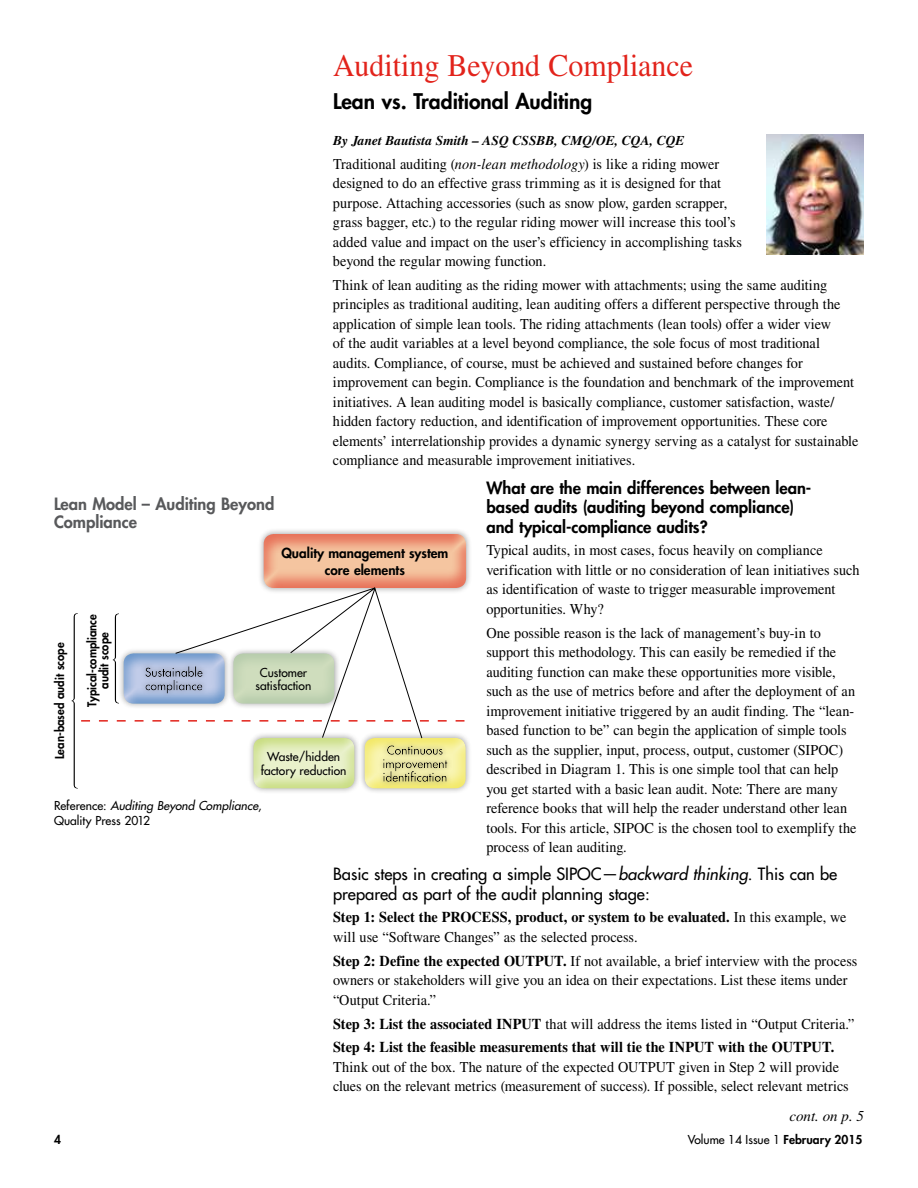
<style>
.page{position:relative;width:918px;height:1188px;background:#fff}
.page>*{position:absolute;margin:0;border:0;box-sizing:border-box;transform-origin:0 0}
.t1{font:31.5px "Times LT Std";color:#e2231b;scale:.95 1}
.t2{font:800 21px "Futura Std";color:#000}
.t3{font:800 16.5px/19.5px "Futura Std";color:#000}
.t4{font:500 16.5px/19.5px "Futura Std";color:#000}
.t5{font:800 16.5px/18px "Futura Std";color:#58595b}
.t6{font:15px/19.5px "Times LT Std";color:#000;scale:.95 1}
.t7{font:700 15px/23.9px "Times LT Std";color:#000;scale:.95 1}
.t8{font:italic 15px "Times LT Std";color:#000}
.t9{font:italic 700 13.5px "Times LT Std";color:#000}
.t10{font:800 13.5px/16.5px "Futura Std";color:#000;text-align:center}
.t11{font:500 12px/13.5px "Futura Std";color:#000;text-align:center}
.t12{font:800 12px/12px "Futura Std";color:#000;text-align:center;scale:.95 1}
.t13{font:800 12px "Futura Std";color:#000}
.s1{font-style:italic}
.s2{font-weight:700}
.s3{font-weight:400}
.s4{font-weight:800}
</style>
<div class="page">
<div style="left:359px;top:732px;width:113px;height:62px;background:#000;opacity:.35"></div>
<img style="left:766px;top:135px;width:98px;height:120px">
<div style="left:258px;top:528px;width:214px;height:66px;background:#000;opacity:.35"></div>
<div style="left:263px;top:534px;width:204px;height:55px;background:#e2231b;opacity:.5"></div>
<div style="left:247px;top:732px;width:113px;height:62px;background:#000;opacity:.35"></div>
<svg style="left:72px;top:586px;width:393px;height:203px"></svg>
<h1 class="t1" style="left:333px;top:47px;width:381px">Auditing Beyond Compliance</h1>
<h2 class="t2" style="left:333px;top:87px;width:261px">Lean vs. Traditional Auditing</h2>
<p class="t9" style="left:333px;top:132px;width:353px">By Janet Bautista Smith – ASQ CSSBB, CMQ/OE, CQA, CQE</p>
<p class="t6" style="left:333px;top:154px;width:432px">Traditional auditing (<span class="s1">non-lean methodology</span>) is like a riding mower designed to do an effective grass trimming as it is designed for that purpose. Attaching accessories (such as snow plow, garden scrapper, grass bagger, etc.) to the regular riding mower will increase this tool’s added value and impact on the user’s efficiency in accomplishing tasks beyond the regular mowing function.</p>
<p class="t6" style="left:333px;top:275px;width:555px">Think of lean auditing as the riding mower with attachments; using the same auditing principles as traditional auditing, lean auditing offers a different perspective through the application of simple lean tools. The riding attachments (lean tools) offer a wider view<br>of the audit variables at a level beyond compliance, the sole focus of most traditional audits. Compliance, of course, must be achieved and sustained before changes for improvement can begin. Compliance is the foundation and benchmark of the improvement initiatives. A lean auditing model is basically compliance, customer satisfaction, waste/ hidden factory reduction, and identification of improvement opportunities. These core elements’ interrelationship provides a dynamic synergy serving as a catalyst for sustainable compliance and measurable improvement initiatives.</p>
<p class="t3" style="left:486px;top:478px;width:326px">What are the main differences between lean&shy;based audits (auditing beyond compliance) and typical-compliance audits?</p>
<p class="t6" style="left:486px;top:540px;width:394px">Typical audits, in most cases, focus heavily on compliance verification with little or no consideration of lean initiatives such as identification of waste to trigger measurable improvement opportunities. Why?</p>
<p class="t6" style="left:486px;top:623px;width:391px">One possible reason is the lack of management’s buy-in to support this methodology. This can easily be remedied if the auditing function can make these opportunities more visible, such as the use of metrics before and after the deployment of an improvement initiative triggered by an audit finding. The “lean&shy;based function to be” can begin the application of simple tools such as the supplier, input, process, output, customer (SIPOC) described in Diagram 1. This is one simple tool that can help you get started with a basic lean audit. Note: There are many reference books that will help the reader understand other lean tools. For this article, SIPOC is the chosen tool to exemplify the process of lean auditing.</p>
<p class="t4" style="left:333px;top:865px;width:506px">Basic steps in creating a simple SIPOC—<span class="s1">backward thinking</span>. This can be prepared as part of the audit planning stage:</p>
<p class="t6" style="left:333px;top:908px;width:542px"><span class="s2">Step 1: Select the PROCESS, product, or system to be evaluated.</span> In this example, we will use “Software Changes” as the selected process.</p>
<p class="t6" style="left:333px;top:951px;width:554px"><span class="s2">Step 2: Define the expected OUTPUT.</span> If not available, a brief interview with the process owners or stakeholders will give you an idea on their expectations. List these items under “Output Criteria.”</p>
<p class="t7" style="left:333px;top:1011px;width:550px">Step 3: List the associated INPUT <span class="s3">that will address the items listed in “Output Criteria.”<br></span>Step 4: List the feasible measurements that will tie the INPUT with the OUTPUT.</p>
<p class="t6" style="left:333px;top:1057px;width:544px">Think out of the box. The nature of the expected OUTPUT given in Step 2 will provide clues on the relevant metrics (measurement of success). If possible, select relevant metrics</p>
<p class="t8" style="left:789px;top:1107px;width:76px">cont. on p. 5</p>
<p class="t5" style="left:54px;top:495px;width:222px">Lean Model – Auditing Beyond<br>Compliance</p>
<p class="t10" style="left:281px;top:545px;width:169px">Quality management system core elements</p>
<p class="t12" style="left:86px;top:707px;width:99px;rotate:-90deg">Typical-compliance audit scope</p>
<p class="t12" style="left:54px;top:759px;width:124px;rotate:-90deg">Lean-based audit scope</p>
<p class="t11" style="left:256px;top:666px;width:57px">Customer satisfaction</p>
<p class="t11" style="left:261px;top:750px;width:87px">Waste/hidden factory reduction</p>
<p class="t11" style="left:54px;top:799px;width:209px;line-height:14.4px;text-align:left">Reference: <span class="s1">Auditing Beyond Compliance</span>,<br>Quality Press 2012</p>
<p class="t13" style="left:54px;top:1132px;width:8px">4</p>
<p class="t11" style="left:688px;top:1133px;width:176px">Volume 14 Issue 1 <span class="s4">February 2015</span></p>
</div>
